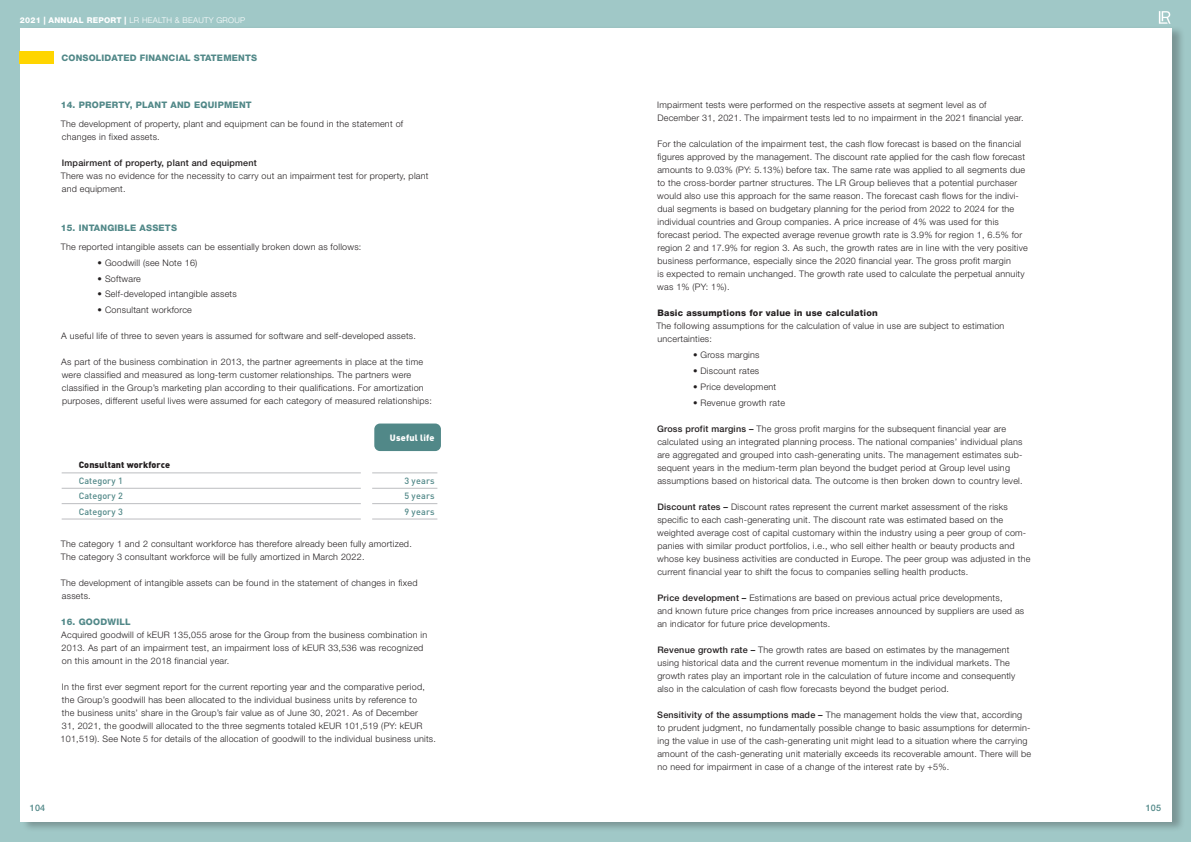
<style>
.page{position:relative;width:1191px;height:842px;background:#a0c8c7}
.page>*{position:absolute;margin:0;border:0;box-sizing:border-box;transform-origin:0 0}
.Fließtext{font:300 9px/13px "Helvetica Neue LT Pro";letter-spacing:.025em;color:#231f20}
.Fließtext-2{font:800 9px "Helvetica Neue LT Pro";letter-spacing:.025em;color:#518888}
.Fließtext-3{font:800 9px "Helvetica Neue LT Pro";letter-spacing:.025em;color:#231f20}
.Fließtext-4{font:500 9px "Helvetica Neue LT Pro";letter-spacing:.025em;color:#231f20}
.Tabelle_Bezeichnung{font:500 9px "DIN Pro";letter-spacing:.01em;color:#518888}
.Tabelle_Bezeichnung-2{font:900 9px "DIN Pro";letter-spacing:.01em;color:#231f20}
.Tabelle_Zahlen{font:500 9px "DIN Pro";letter-spacing:.02em;color:#518888}
.Tabelle_Zahlen-2{font:900 9px "DIN Pro";letter-spacing:.02em;color:#fff}
.t1{font:500 9px "Helvetica Neue LT Pro";letter-spacing:.03em;color:#518888}
.t2{font:300 8px "Helvetica Neue LT Pro";letter-spacing:.03em;color:#fff}
.s1{font-weight:800}
.s2{font-weight:500}
</style>
<div class="page">
<div style="left:21px;top:26px;width:1164px;height:806px;background:#231f20;opacity:.3"></div>
<div style="left:20px;top:28px;width:1151px;height:794px;background:#fff"></div>
<svg style="left:1158px;top:11px;width:12px;height:13px"></svg>
<div style="left:20px;top:51px;width:34px;height:13px;background:#ffd500"></div>
<div style="left:374px;top:423px;width:67px;height:28px;background:#518888;border-radius:6px"></div>
<hr style="left:62px;top:473px;width:299px;height:1px;background:#bcbdc0">
<hr style="left:372px;top:473px;width:65px;height:1px;background:#bcbdc0">
<hr style="left:62px;top:488px;width:299px;height:1px;background:#bcbdc0">
<hr style="left:372px;top:488px;width:65px;height:1px;background:#bcbdc0">
<hr style="left:62px;top:503px;width:299px;height:1px;background:#bcbdc0">
<hr style="left:372px;top:503px;width:65px;height:1px;background:#bcbdc0">
<hr style="left:62px;top:519px;width:299px;height:1px;background:#bcbdc0">
<hr style="left:372px;top:519px;width:65px;height:1px;background:#bcbdc0">
<p class="t2" style="left:20px;top:15px;width:227px"><span class="s1">2021 | ANNUAL REPORT |</span> LR HEALTH &amp; BEAUTY GROUP</p>
<p class="Fließtext-2" style="left:62px;top:52px;width:197px">CONSOLIDATED FINANCIAL STATEMENTS</p>
<p class="Fließtext-2" style="left:61px;top:100px;width:192px">14. PROPERTY, PLANT AND EQUIPMENT</p>
<p class="Fließtext" style="left:61px;top:117px;width:344px">The development of property, plant and equipment can be found in the statement of changes in fixed assets.</p>
<p class="Fließtext-4" style="left:62px;top:158px;width:196px">Impairment of property, plant and equipment</p>
<p class="Fließtext" style="left:61px;top:169px;width:369px">There was no evidence for the necessity to carry out an impairment test for property, plant and equipment.</p>
<p class="Fließtext-2" style="left:61px;top:222px;width:118px">15. INTANGIBLE ASSETS</p>
<p class="Fließtext" style="left:61px;top:240px;width:302px">The reported intangible assets can be essentially broken down as follows:</p>
<p class="Fließtext" style="left:98px;top:256px;width:101px">• Goodwill (see Note 16)</p>
<p class="Fließtext" style="left:98px;top:272px;width:45px">• Software</p>
<p class="Fließtext" style="left:98px;top:287px;width:141px">• Self-developed intangible assets</p>
<p class="Fließtext" style="left:98px;top:303px;width:96px">• Consultant workforce</p>
<p class="Fließtext" style="left:61px;top:329px;width:356px">A useful life of three to seven years is assumed for software and self-developed assets.</p>
<p class="Fließtext" style="left:61px;top:355px;width:372px">As part of the business combination in 2013, the partner agreements in place at the time were classified and measured as long-term customer relationships. The partners were classified in the Group’s marketing plan according to their qualifications. For amortization purposes, different useful lives were assumed for each category of measured relationships:</p>
<p class="Tabelle_Zahlen-2" style="left:390px;top:431px;width:46px">Useful life</p>
<p class="Tabelle_Bezeichnung-2" style="left:79px;top:458px;width:93px">Consultant workforce</p>
<p class="Tabelle_Bezeichnung" style="left:79px;top:474px;width:46px">Category 1</p>
<p class="Tabelle_Zahlen" style="left:404px;top:474px;width:32px">3 years</p>
<p class="Tabelle_Bezeichnung" style="left:79px;top:489px;width:46px">Category 2</p>
<p class="Tabelle_Zahlen" style="left:404px;top:489px;width:32px">5 years</p>
<p class="Tabelle_Bezeichnung" style="left:79px;top:505px;width:46px">Category 3</p>
<p class="Tabelle_Zahlen" style="left:404px;top:505px;width:32px">9 years</p>
<p class="Fließtext" style="left:61px;top:537px;width:352px">The category 1 and 2 consultant workforce has therefore already been fully amortized.<br>The category 3 consultant workforce will be fully amortized in March 2022.</p>
<p class="Fließtext" style="left:61px;top:576px;width:358px">The development of intangible assets can be found in the statement of changes in fixed assets.</p>
<p class="Fließtext-2" style="left:61px;top:617px;width:71px">16. GOODWILL</p>
<p class="Fließtext" style="left:61px;top:628px;width:367px">Acquired goodwill of kEUR 135,055 arose for the Group from the business combination in<br>2013. As part of an impairment test, an impairment loss of kEUR 33,536 was recognized on this amount in the 2018 financial year.</p>
<p class="Fließtext" style="left:61px;top:680px;width:377px">In the first ever segment report for the current reporting year and the comparative period, the Group’s goodwill has been allocated to the individual business units by reference to<br>the business units’ share in the Group’s fair value as of June 30, 2021. As of December<br>31, 2021, the goodwill allocated to the three segments totaled kEUR 101,519 (PY: kEUR 101,519). See Note 5 for details of the allocation of goodwill to the individual business units.</p>
<p class="Fließtext" style="left:657px;top:99px;width:368px">Impairment tests were performed on the respective assets at segment level as of<br>December 31, 2021. The impairment tests led to no impairment in the 2021 financial year.</p>
<p class="Fließtext" style="left:657px;top:138px;width:372px">For the calculation of the impairment test, the cash flow forecast is based on the financial figures approved by the management. The discount rate applied for the cash flow forecast amounts to 9.03% (PY: 5.13%) before tax. The same rate was applied to all segments due to the cross-border partner structures. The LR Group believes that a potential purchaser would also use this approach for the same reason. The forecast cash flows for the indivi&shy;dual segments is based on budgetary planning for the period from 2022 to 2024 for the individual countries and Group companies. A price increase of 4% was used for this forecast period. The expected average revenue growth rate is 3.9% for region 1, 6.5% for region 2 and 17.9% for region 3. As such, the growth rates are in line with the very positive business performance, especially since the 2020 financial year. The gross profit margin<br>is expected to remain unchanged. The growth rate used to calculate the perpetual annuity was 1% (PY: 1%).</p>
<p class="Fließtext-3" style="left:657px;top:308px;width:222px">Basic assumptions for value in use calculation</p>
<p class="Fließtext" style="left:656px;top:320px;width:349px">The following assumptions for the calculation of value in use are subject to estimation uncertainties:</p>
<p class="Fließtext" style="left:693px;top:348px;width:68px">• Gross margins</p>
<p class="Fließtext" style="left:693px;top:364px;width:68px">• Discount rates</p>
<p class="Fließtext" style="left:693px;top:380px;width:85px">• Price development</p>
<p class="Fließtext" style="left:693px;top:396px;width:94px">• Revenue growth rate</p>
<p class="Fließtext" style="left:657px;top:422px;width:367px"><span class="s2">Gross profit margins –</span> The gross profit margins for the subsequent financial year are calculated using an integrated planning process. The national companies’ individual plans are aggregated and grouped into cash-generating units. The management estimates sub&shy;sequent years in the medium-term plan beyond the budget period at Group level using assumptions based on historical data. The outcome is then broken down to country level.</p>
<p class="Fließtext" style="left:657px;top:500px;width:375px"><span class="s2">Discount rates –</span> Discount rates represent the current market assessment of the risks specific to each cash-generating unit. The discount rate was estimated based on the weighted average cost of capital customary within the industry using a peer group of com&shy;panies with similar product portfolios, i.e., who sell either health or beauty products and whose key business activities are conducted in Europe. The peer group was adjusted in the current financial year to shift the focus to companies selling health products.</p>
<p class="Fließtext" style="left:657px;top:591px;width:368px"><span class="s2">Price development –</span> Estimations are based on previous actual price developments,<br>and known future price changes from price increases announced by suppliers are used as an indicator for future price developments.</p>
<p class="Fließtext" style="left:657px;top:643px;width:359px"><span class="s2">Revenue growth rate –</span> The growth rates are based on estimates by the management using historical data and the current revenue momentum in the individual markets. The growth rates play an important role in the calculation of future income and consequently also in the calculation of cash flow forecasts beyond the budget period.</p>
<p class="Fließtext" style="left:657px;top:708px;width:375px"><span class="s2">Sensitivity of the assumptions made –</span> The management holds the view that, according to prudent judgment, no fundamentally possible change to basic assumptions for determin&shy;ing the value in use of the cash-generating unit might lead to a situation where the carrying amount of the cash-generating unit materially exceeds its recoverable amount. There will be no need for impairment in case of a change of the interest rate by +5%.</p>
<p class="t1" style="left:30px;top:802px;width:17px">104</p>
<p class="t1" style="left:1145px;top:802px;width:17px">105</p>
</div>
